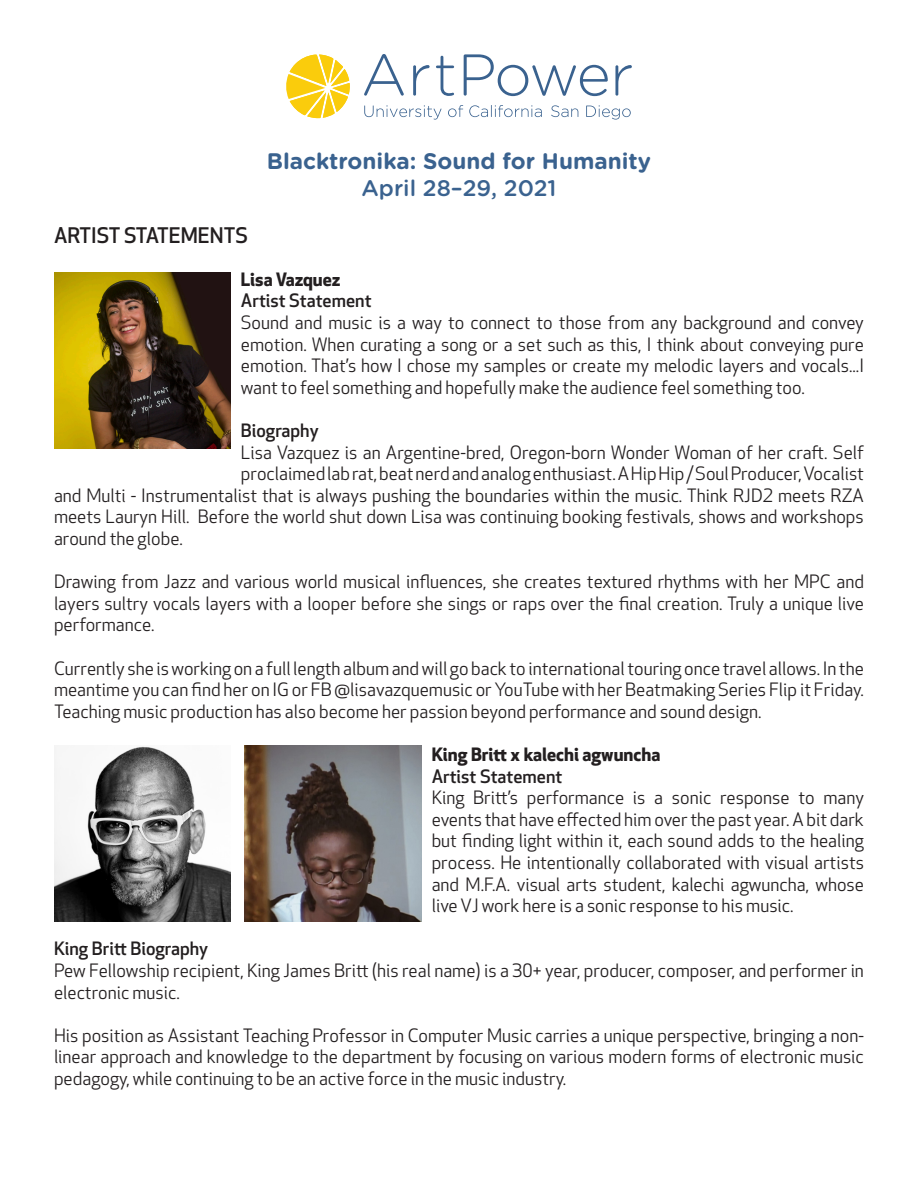
<style>
.page{position:relative;width:918px;height:1188px;background:#fff}
.page>*{position:absolute;margin:0;border:0;box-sizing:border-box;transform-origin:0 0}
.t1{font:700 22.5px "Gotham Rounded";color:#3a628f}
.t2{font:500 22.5px "Gotham Rounded";color:#3a628f}
.t3{font:500 21px "Apex New";color:#231f20}
.t4{font:18px/21.6px "Apex New";color:#231f20;text-align:justify}
.t5{font:500 18px "Apex New";color:#231f20}
.t6{font:700 18px "Apex New";color:#231f20}
</style>
<div class="page">
<svg style="left:286px;top:55px;width:64px;height:63px"></svg>
<svg style="left:364px;top:54px;width:40px;height:42px"></svg>
<svg style="left:413px;top:65px;width:17px;height:31px"></svg>
<svg style="left:436px;top:56px;width:18px;height:40px"></svg>
<svg style="left:464px;top:54px;width:144px;height:42px"></svg>
<svg style="left:615px;top:65px;width:17px;height:31px"></svg>
<svg style="left:364px;top:105px;width:77px;height:15px"></svg>
<svg style="left:448px;top:105px;width:15px;height:12px"></svg>
<svg style="left:469px;top:105px;width:73px;height:12px"></svg>
<svg style="left:551px;top:105px;width:27px;height:12px"></svg>
<svg style="left:586px;top:105px;width:45px;height:15px"></svg>
<img style="left:54px;top:272px;width:176px;height:177px">
<img style="left:54px;top:746px;width:176px;height:176px">
<img style="left:245px;top:746px;width:176px;height:176px">
<p class="t1" style="left:267px;top:144px;width:386px">Blacktronika: Sound for Humanity</p>
<p class="t2" style="left:362px;top:172px;width:196px">April 28–29, 2021</p>
<p class="t3" style="left:54px;top:221px;width:195px">ARTIST STATEMENTS</p>
<p class="t6" style="left:241px;top:266px;width:101px">Lisa Vazquez</p>
<p class="t5" style="left:241px;top:289px;width:132px">Artist Statement</p>
<p class="t4" style="left:241px;top:312px;width:625px">Sound and music is a way to connect to those from any background and convey emotion. When curating a song or a set such as this, I think about conveying pure emotion. That’s how I chose my samples or create my melodic layers and vocals...I want to feel something and hopefully make the audience feel something too.</p>
<p class="t5" style="left:241px;top:418px;width:79px">Biography</p>
<p class="t4" style="left:241px;top:441px;width:625px">Lisa Vazquez is an Argentine-bred, Oregon-born Wonder Woman of her craft. Self</p>
<p class="t4" style="left:241px;top:463px;width:625px">proclaimed lab rat, beat nerd and analog enthusiast. A Hip Hip / Soul Producer, Vocalist</p>
<p class="t4" style="left:54px;top:484px;width:811px">and Multi - Instrumentalist that is always pushing the boundaries within the music. Think RJD2 meets RZA</p>
<p class="t4" style="left:54px;top:506px;width:811px">meets Lauryn Hill. Before the world shut down Lisa was continuing booking festivals, shows and workshops</p>
<p class="t4" style="left:54px;top:528px;width:130px">around the globe.</p>
<p class="t4" style="left:54px;top:571px;width:811px">Drawing from Jazz and various world musical influences, she creates textured rhythms with her MPC and layers sultry vocals layers with a looper before she sings or raps over the final creation. Truly a unique live performance.</p>
<p class="t4" style="left:54px;top:657px;width:811px">Currently she is working on a full length album and will go back to international touring once travel allows. In the meantime you can find her on IG or FB @lisavazquemusic or YouTube with her Beatmaking Series Flip it Friday.<br>Teaching music production has also become her passion beyond performance and sound design.</p>
<p class="t6" style="left:432px;top:741px;width:230px">King Britt x kalechi agwuncha</p>
<p class="t5" style="left:432px;top:764px;width:132px">Artist Statement</p>
<p class="t4" style="left:432px;top:787px;width:434px">King Britt’s performance is a sonic response to many events that have effected him over the past year. A bit dark but finding light within it, each sound adds to the healing process. He intentionally collaborated with visual artists and M.F.A. visual arts student, kalechi agwuncha, whose live VJ work here is a sonic response to his music.</p>
<p class="t5" style="left:54px;top:937px;width:156px">King Britt Biography</p>
<p class="t4" style="left:54px;top:960px;width:811px">Pew Fellowship recipient, King James Britt (his real name) is a 30+ year, producer, composer, and performer in electronic music.</p>
<p class="t4" style="left:54px;top:1024px;width:812px">His position as Assistant Teaching Professor in Computer Music carries a unique perspective, bringing a non&shy;linear approach and knowledge to the department by focusing on various modern forms of electronic music pedagogy, while continuing to be an active force in the music industry.</p>
</div>
